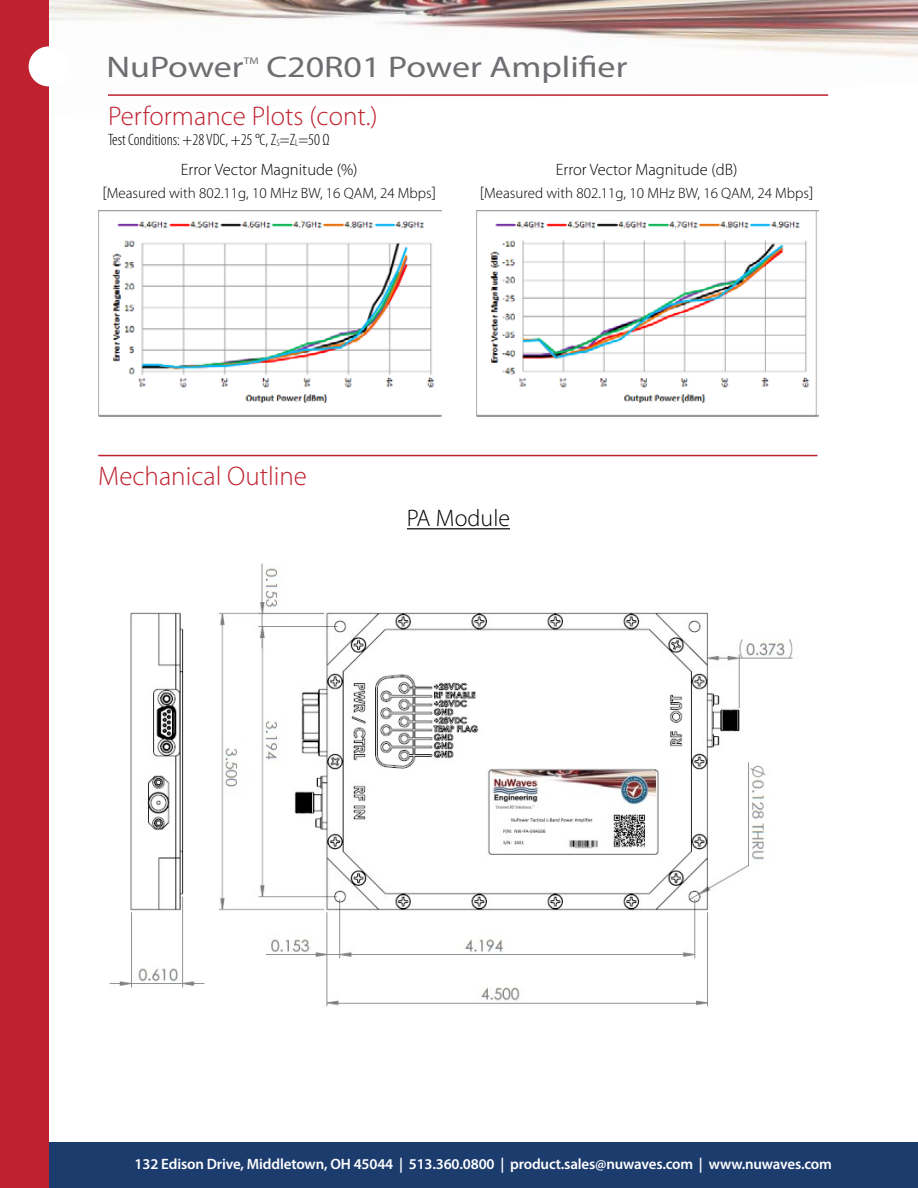
<style>
.page{position:relative;width:918px;height:1188px;background:#fff}
.page>*{position:absolute;margin:0;border:0;box-sizing:border-box;transform-origin:0 0}
.t1{font:30px "Myriad Pro";color:#6d6e71;scale:1.2 1}
.t2{font:300 27px "Myriad Pro";color:#bf212e}
.t3{font:300 24px "Myriad Pro";color:#000}
.t4{font:300 condensed 16.5px/30.2px "Myriad Pro";color:#000}
.t5{font:300 16.5px "Myriad Pro";color:#000}
.t6{font:600 15px "Myriad Pro";letter-spacing:-.01em;color:#fff}
.t7{font:300 15px "Myriad Pro";color:#000}
.t8{font:9.6px "Myriad Pro";color:#6d6e71;scale:1.2 1}
.s1{font-size:9.6px}
.s2{font-stretch:normal}
.s3{font-size:16.5px}
</style>
<div class="page">
<div style="left:37px;top:1143px;width:881px;height:45px;background:#1c3c6e"></div>
<img style="left:49px;top:0;width:869px;height:96px">
<div style="left:0;top:0;width:49px;height:1188px;background:#bf212e"></div>
<div style="left:29px;top:46px;width:40px;height:40px;background:#fff;border-radius:50%"></div>
<hr style="left:98px;top:455px;width:719px;height:1px;background:#bf212e">
<hr style="left:407px;top:528px;width:103px;height:1px;background:#000">
<hr style="left:108px;top:94px;width:720px;height:2px;background:#bf212e">
<img style="left:99px;top:211px;width:342px;height:205px">
<img style="left:476px;top:211px;width:342px;height:205px">
<img style="left:109px;top:563px;width:684px;height:444px">
<h1 class="t1" style="left:106px;top:48px;width:116px">NuPower</h1>
<p class="t8" style="left:244px;top:54px;width:14px">TM</p>
<h1 class="t1" style="left:266px;top:48px;width:302px">C20R01 Power Amplifier</h1>
<h2 class="t2" style="left:108px;top:100px;width:271px">Performance Plots (cont.)</h2>
<p class="t4" style="left:181px;top:124px;width:178px;text-indent:-73px">Test Conditions: +28 VDC, +25 °C, Z<span class="s1">S</span>=Z<span class="s1">L</span>=50 Ω<br><span class="s2">Error Vector Magnitude (%)</span></p>
<p class="t7" style="left:102px;top:183px;width:335px"><span class="s3">[</span>Measured with 802.11g, 10 MHz BW, 16 QAM, 24 Mbps<span class="s3">]</span></p>
<p class="t5" style="left:556px;top:160px;width:183px">Error Vector Magnitude (dB)</p>
<p class="t7" style="left:480px;top:183px;width:335px"><span class="s3">[</span>Measured with 802.11g, 10 MHz BW, 16 QAM, 24 Mbps<span class="s3">]</span></p>
<h2 class="t2" style="left:98px;top:460px;width:210px">Mechanical Outline</h2>
<h3 class="t3" style="left:407px;top:504px;width:105px">PA Module</h3>
<p class="t6" style="left:135px;top:1155px;width:699px">132 Edison Drive, Middletown, OH 45044 | 513.360.0800 | product.sales@nuwaves.com | www.nuwaves.com</p>
</div>
